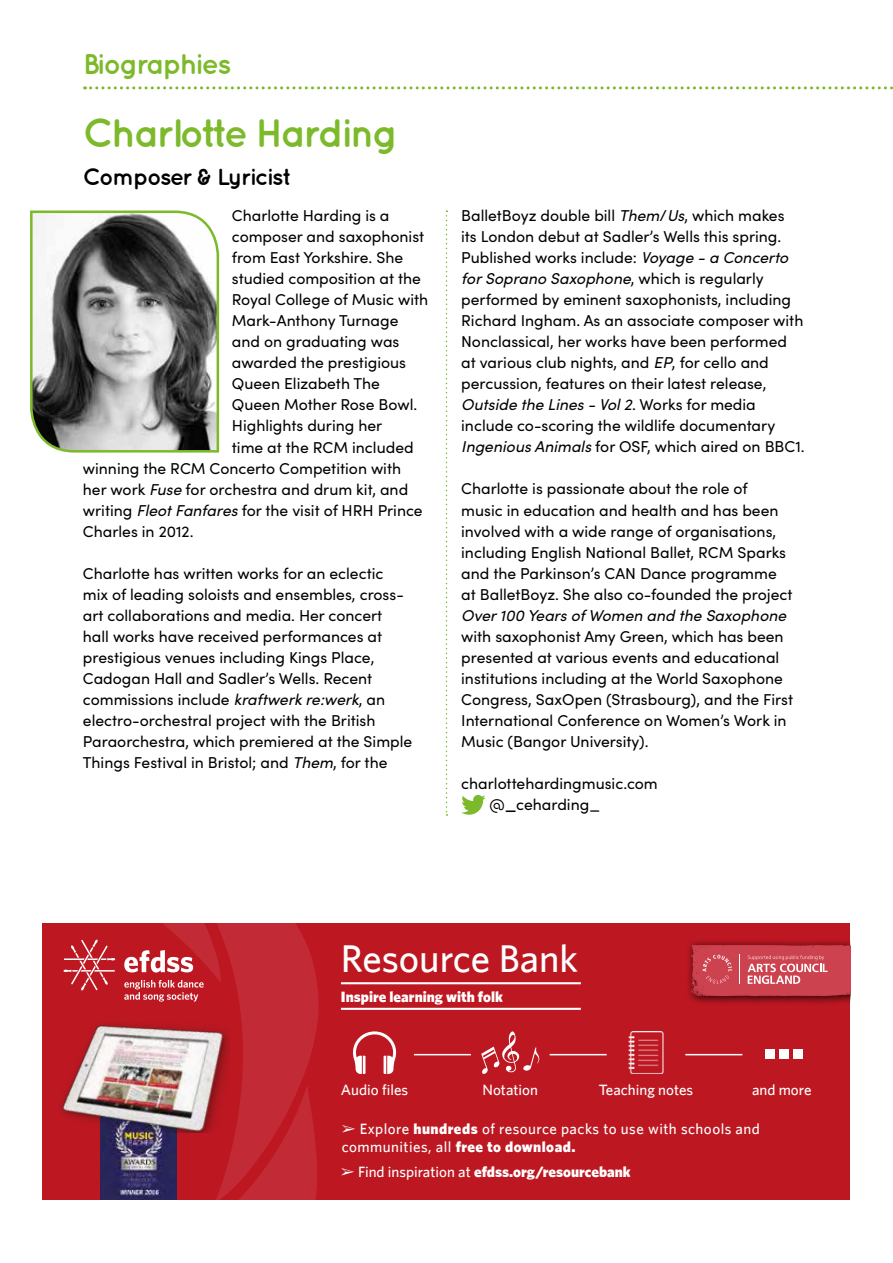
<style>
.page{position:relative;width:893px;height:1263px;background:#fff}
.page>*{position:absolute;margin:0;border:0;box-sizing:border-box;transform-origin:0 0}
.t1{font:900 50.1px "Whitney";color:#fff}
.t2{font:700 39.75px "Quicksand";letter-spacing:-.06em;color:#7dba2b}
.t3{font:500 38.85px "Whitney";color:#fff}
.t4{font:700 28.5px "Quicksand";letter-spacing:-.06em;color:#7dba2b}
.t5{font:700 23.25px "Quicksand";letter-spacing:-.06em;color:#000}
.t6{font:15.75px/21px "Sofia Pro";color:#000}
.t7{font:italic 15.75px "Sofia Pro";color:#000}
.t8{font:500 15px/18px "Whitney";letter-spacing:.03em;color:#fff}
.t9{font:900 15px "Whitney";color:#fff}
.t10{font:500 15px "Whitney";color:#fff}
.s1{font-style:italic}
.s2{font-weight:700}
.s3{font-weight:900}
.s4{font-weight:500}
</style>
<div class="page">
<svg style="left:85px;top:86px;width:808px;height:3px"></svg>
<svg style="left:461px;top:795px;width:25px;height:20px"></svg>
<svg style="left:30px;top:210px;width:190px;height:243px"></svg>
<svg style="left:446px;top:210px;width:1px;height:606px"></svg>
<div style="left:43px;top:924px;width:807px;height:276px;background:#bd1822"></div>
<div style="left:685px;top:938px;width:165px;height:68px;background:#000;opacity:.75"></div>
<hr style="left:341px;top:982px;width:240px;height:2px;background:#fff">
<hr style="left:341px;top:1008px;width:240px;height:2px;background:#fff">
<svg style="left:691px;top:945px;width:159px;height:51px;background:#cf505c"></svg>
<svg style="left:353px;top:1031px;width:44px;height:43px"></svg>
<svg style="left:481px;top:1031px;width:58px;height:43px"></svg>
<img style="left:628px;top:1031px;width:36px;height:43px">
<hr style="left:414px;top:1054px;width:57px;height:1px;background:#fff">
<hr style="left:550px;top:1054px;width:57px;height:1px;background:#fff">
<hr style="left:685px;top:1054px;width:57px;height:1px;background:#fff">
<svg style="left:43px;top:923px;width:276px;height:277px"></svg>
<h3 class="t4" style="left:83px;top:47px;width:150px">Biographies</h3>
<h2 class="t2" style="left:83px;top:110px;width:317px">Charlotte Harding</h2>
<h3 class="t5" style="left:83px;top:163px;width:210px">Composer &amp; Lyricist</h3>
<p class="t6" style="left:232px;top:204px;width:159px">Charlotte Harding is a</p>
<p class="t6" style="left:232px;top:225px;width:194px">composer and saxophonist</p>
<p class="t6" style="left:232px;top:246px;width:173px">from East Yorkshire. She</p>
<p class="t6" style="left:232px;top:267px;width:191px">studied composition at the</p>
<p class="t6" style="left:232px;top:288px;width:198px">Royal College of Music with</p>
<p class="t6" style="left:232px;top:309px;width:168px">Mark-Anthony Turnage</p>
<p class="t6" style="left:232px;top:330px;width:169px">and on graduating was</p>
<p class="t6" style="left:232px;top:351px;width:176px">awarded the prestigious</p>
<p class="t6" style="left:232px;top:372px;width:150px">Queen Elizabeth The</p>
<p class="t6" style="left:232px;top:394px;width:187px">Queen Mother Rose Bowl.</p>
<p class="t6" style="left:232px;top:415px;width:152px">Highlights during her</p>
<p class="t6" style="left:232px;top:436px;width:183px">time at the RCM included</p>
<p class="t6" style="left:83px;top:457px;width:320px">winning the RCM Concerto Competition with</p>
<p class="t6" style="left:83px;top:478px;width:327px">her work <span class="s1">Fuse</span> for orchestra and drum kit, and</p>
<p class="t6" style="left:83px;top:499px;width:341px">writing <span class="s1">Fleot Fanfares</span> for the visit of HRH Prince</p>
<p class="t6" style="left:83px;top:520px;width:112px">Charles in 2012.</p>
<p class="t6" style="left:83px;top:562px;width:331px">Charlotte has written works for an eclectic mix of leading soloists and ensembles, cross&shy;art collaborations and media. Her concert hall works have received performances at prestigious venues including Kings Place, Cadogan Hall and Sadler’s Wells. Recent commissions include <span class="s1">kraftwerk re:werk</span>, an electro-orchestral project with the British Paraorchestra, which premiered at the Simple Things Festival in Bristol; and <span class="s1">Them</span>, for the</p>
<p class="t6" style="left:461px;top:204px;width:345px">BalletBoyz double bill <span class="s1">Them</span>/<span class="s1">Us</span>, which makes<br>its London debut at Sadler’s Wells this spring.<br>Published works include: <span class="s1">Voyage - a Concerto for Soprano Saxophone</span>, which is regularly performed by eminent saxophonists, including Richard Ingham. As an associate composer with Nonclassical, her works have been performed at various club nights, and <span class="s1">EP</span>, for cello and percussion, features on their latest release, <span class="s1">Outside the Lines - Vol 2</span>. Works for media include co-scoring the wildlife documentary <span class="s1">Ingenious Animals</span> for OSF, which aired on BBC1.</p>
<p class="t6" style="left:461px;top:478px;width:333px">Charlotte is passionate about the role of music in education and health and has been involved with a wide range of organisations, including English National Ballet, RCM Sparks and the Parkinson’s CAN Dance programme at BalletBoyz. She also co-founded the project</p>
<p class="t7" style="left:461px;top:604px;width:327px">Over 100 Years of Women and the Saxophone</p>
<p class="t6" style="left:461px;top:625px;width:333px">with saxophonist Amy Green, which has been presented at various events and educational institutions including at the World Saxophone Congress, SaxOpen (Strasbourg), and the First International Conference on Women’s Work in Music (Bangor University).</p>
<p class="t6" style="left:490px;top:772px;width:170px;text-indent:-28px">charlottehardingmusic.com @<span class="s2">_</span>ceharding_</p>
<h3 class="t3" style="left:341px;top:935px;width:239px">Resource Bank</h3>
<p class="t9" style="left:341px;top:987px;width:163px">Inspire learning with folk</p>
<h1 class="t1" style="left:764px;top:1011px;width:42px">...</h1>
<p class="t10" style="left:341px;top:1080px;width:69px">Audio files</p>
<p class="t10" style="left:482px;top:1080px;width:57px">Notation</p>
<p class="t10" style="left:599px;top:1080px;width:96px">Teaching notes</p>
<p class="t8" style="left:752px;top:1080px;width:61px">and more</p>
<p class="t8" style="left:342px;top:1120px;width:420px">➢ Explore <span class="s3">hundreds</span> of resource packs to use with schools and communities, all <span class="s3">free to download.</span></p>
<p class="t9" style="left:341px;top:1162px;width:291px">➢ <span class="s4">Find inspiration at</span> efdss.org/resourcebank</p>
</div>
